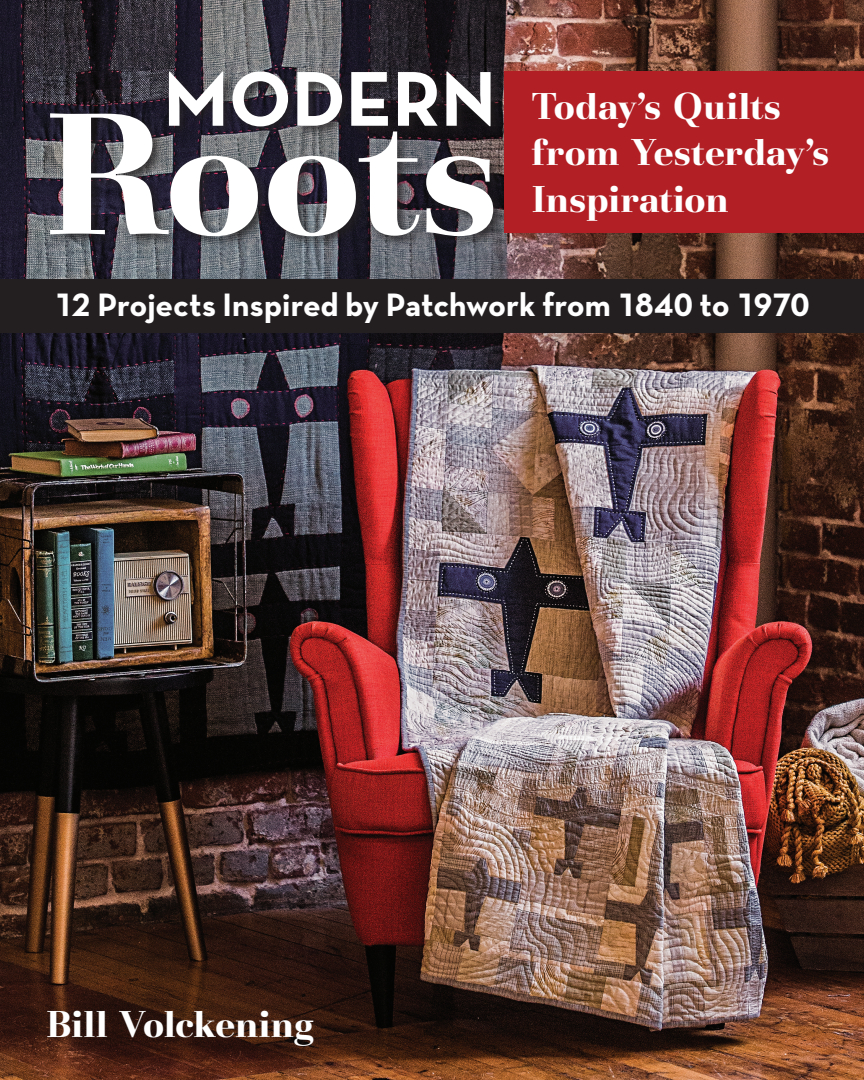
<style>
.page{position:relative;width:864px;height:1080px;background:#fff}
.page>*{position:absolute;margin:0;border:0;box-sizing:border-box;transform-origin:0 0}
.t1{font:700 180.3px "Basilia T";letter-spacing:-.02em;color:#fff}
.t2{font:700 79.05px "Neutraface Text";color:#fff}
.t3{font:700 39px/46.5px "Basilia T";color:#fff}
.t4{font:700 33px "Neutraface Text";letter-spacing:-.005em;color:#fff}
</style>
<div class="page">
<img style="left:0;top:0;width:864px;height:1080px">
<div style="left:0;top:280px;width:864px;height:53px;background:#231f20"></div>
<div style="left:505px;top:71px;width:359px;height:162px;background:#b21f24"></div>
<div style="left:47px;top:68px;width:459px;height:181px;background:#231f20;opacity:.75"></div>
<p class="t2" style="left:163px;top:48px;width:334px">MODERN</p>
<p class="t1" style="left:47px;top:71px;width:453px">Roots</p>
<p class="t3" style="left:532px;top:83px;width:299px">Today’s Quilts from Yesterday’s<br>Inspiration</p>
<p class="t4" style="left:54px;top:284px;width:757px">12 Projects Inspired by Patchwork from 1840 to 1970</p>
<p class="t3" style="left:47px;top:1001px;width:269px">Bill Volckening</p>
</div>
